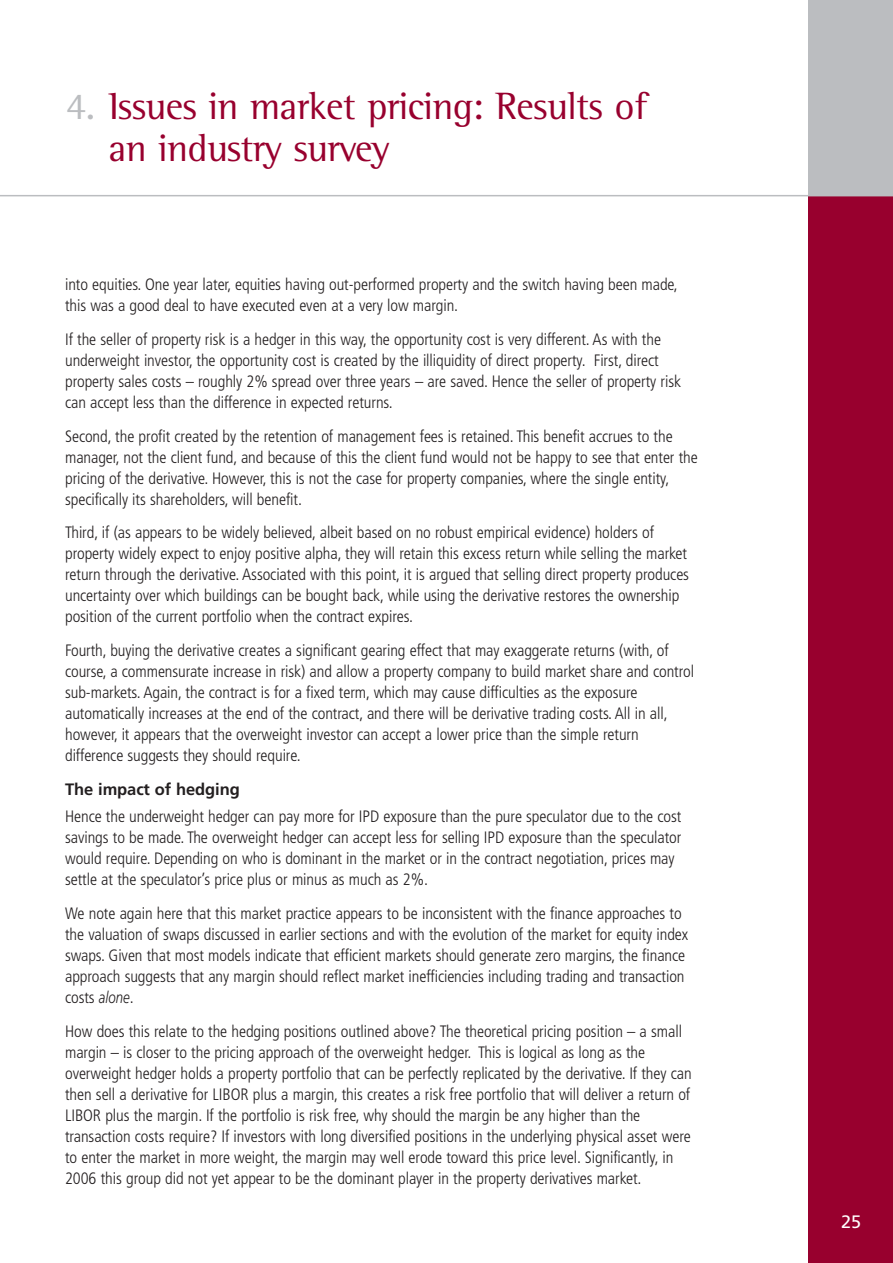
<style>
.page{position:relative;width:893px;height:1263px;background:#fff}
.page>*{position:absolute;margin:0;border:0;box-sizing:border-box;transform-origin:0 0}
.t1{font:39px/42px "Rotis Semi Serif";letter-spacing:-.015em;color:#98002e}
.t2{font:18px "Frutiger";color:#fff}
.t3{font:300 condensed 16.5px/21px "Frutiger";letter-spacing:-.005em;color:#231f20}
.t4{font:700 16.5px "Frutiger";letter-spacing:-.005em;color:#231f20}
.s1{color:#bbbdc0}
.s2{font-style:italic;font-stretch:normal}
</style>
<div class="page">
<div style="left:808px;top:0;width:84px;height:1263px;background:#bbbdc0"></div>
<div style="left:808px;top:196px;width:84px;height:1067px;background:#98002e"></div>
<hr style="left:0;top:195px;width:892px;height:1px;background:#bbbdc0">
<h1 class="t1" style="left:108px;top:88px;width:540px;text-indent:-43px"><span class="s1">4.</span> Issues in market pricing: Results of an industry survey</h1>
<p class="t3" style="left:65px;top:275px;width:614px">into equities. One year later, equities having out-performed property and the switch having been made, this was a good deal to have executed even at a very low margin.</p>
<p class="t3" style="left:65px;top:330px;width:617px">If the seller of property risk is a hedger in this way, the opportunity cost is very different. As with the underweight investor, the opportunity cost is created by the illiquidity of direct property. First, direct property sales costs – roughly 2% spread over three years – are saved. Hence the seller of property risk can accept less than the difference in expected returns.</p>
<p class="t3" style="left:65px;top:427px;width:634px">Second, the profit created by the retention of management fees is retained. This benefit accrues to the manager, not the client fund, and because of this the client fund would not be happy to see that enter the pricing of the derivative. However, this is not the case for property companies, where the single entity, specifically its shareholders, will benefit.</p>
<p class="t3" style="left:65px;top:523px;width:625px">Third, if (as appears to be widely believed, albeit based on no robust empirical evidence) holders of property widely expect to enjoy positive alpha, they will retain this excess return while selling the market return through the derivative. Associated with this point, it is argued that selling direct property produces uncertainty over which buildings can be bought back, while using the derivative restores the ownership position of the current portfolio when the contract expires.</p>
<p class="t3" style="left:65px;top:641px;width:630px">Fourth, buying the derivative creates a significant gearing effect that may exaggerate returns (with, of course, a commensurate increase in risk) and allow a property company to build market share and control sub-markets. Again, the contract is for a fixed term, which may cause difficulties as the exposure automatically increases at the end of the contract, and there will be derivative trading costs. All in all, however, it appears that the overweight investor can accept a lower price than the simple return difference suggests they should require.</p>
<p class="t4" style="left:65px;top:782px;width:176px">The impact of hedging</p>
<p class="t3" style="left:65px;top:807px;width:618px">Hence the underweight hedger can pay more for IPD exposure than the pure speculator due to the cost savings to be made. The overweight hedger can accept less for selling IPD exposure than the speculator would require. Depending on who is dominant in the market or in the contract negotiation, prices may settle at the speculator’s price plus or minus as much as 2%.</p>
<p class="t3" style="left:65px;top:904px;width:624px">We note again here that this market practice appears to be inconsistent with the finance approaches to the valuation of swaps discussed in earlier sections and with the evolution of the market for equity index swaps. Given that most models indicate that efficient markets should generate zero margins, the finance approach suggests that any margin should reflect market inefficiencies including trading and transaction costs <span class="s2">alone</span>.</p>
<p class="t3" style="left:65px;top:1022px;width:628px">How does this relate to the hedging positions outlined above? The theoretical pricing position – a small margin – is closer to the pricing approach of the overweight hedger. This is logical as long as the overweight hedger holds a property portfolio that can be perfectly replicated by the derivative. If they can then sell a derivative for LIBOR plus a margin, this creates a risk free portfolio that will deliver a return of LIBOR plus the margin. If the portfolio is risk free, why should the margin be any higher than the transaction costs require? If investors with long diversified positions in the underlying physical asset were to enter the market in more weight, the margin may well erode toward this price level. Significantly, in 2006 this group did not yet appear to be the dominant player in the property derivatives market.</p>
<p class="t2" style="left:841px;top:1215px;width:22px">25</p>
</div>
